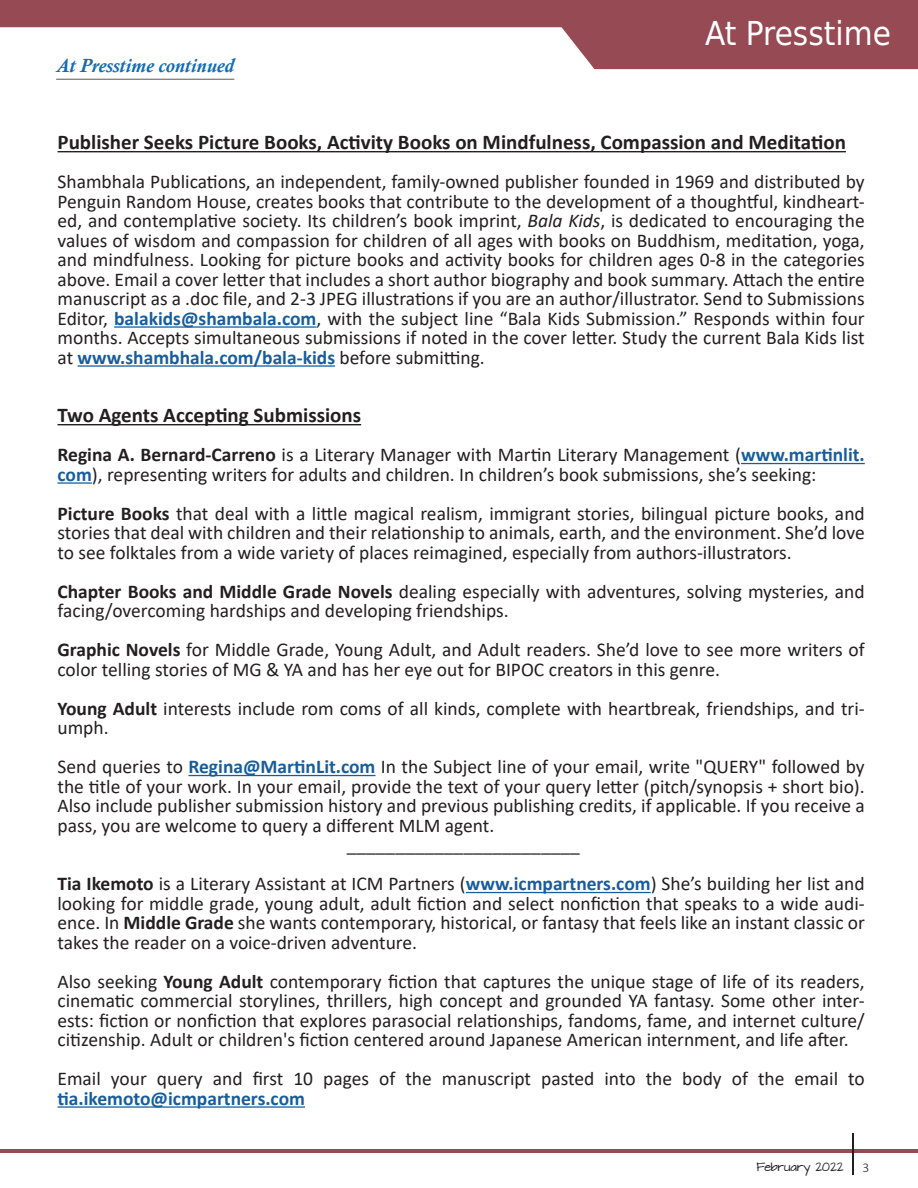
<style>
.page{position:relative;width:918px;height:1188px;background:#fff}
.page>*{position:absolute;margin:0;border:0;box-sizing:border-box;transform-origin:0 0}
.t1{font:33px "DejaVu Sans Condensed";color:#fff}
.At_Presstime_Paragra{font:700 21px "Calibri";color:#231f20}
.At_Presstime_Paragra-2{font:19.5px/19.5px "Calibri";color:#231f20;text-align:justify}
.t2{font:italic 700 19.5px "Calisto";color:#126cb3}
.t3{font:300 13.5px "Calibri";color:#231f20}
.t4{font:10.2px "Architects Daughter";color:#231f20}
.s1{font-style:italic}
.s2{font-weight:700;color:#175d9e}
.s3{font-weight:700}
</style>
<div class="page">
<svg style="left:0;top:0;width:918px;height:69px;fill:#964a53"></svg>
<hr style="left:0;top:1149px;width:918px;height:4px;background:#964a53">
<hr style="left:852px;top:1133px;width:2px;height:42px;background:#231f20">
<hr style="left:56px;top:79px;width:178px;height:1px;background:#57585a">
<hr style="left:58px;top:151px;width:788px;height:1px;background:#231f20">
<hr style="left:114px;top:326px;width:202px;height:2px;background:#175d9e">
<hr style="left:78px;top:365px;width:257px;height:2px;background:#175d9e">
<hr style="left:58px;top:424px;width:303px;height:1px;background:#231f20">
<hr style="left:741px;top:463px;width:124px;height:1px;background:#175d9e">
<hr style="left:58px;top:482px;width:34px;height:2px;background:#175d9e">
<hr style="left:188px;top:775px;width:188px;height:1px;background:#175d9e">
<hr style="left:466px;top:892px;width:185px;height:1px;background:#175d9e">
<hr style="left:58px;top:1106px;width:247px;height:2px;background:#175d9e">
<p class="t2" style="left:56px;top:54px;width:180px">At Presstime continued</p>
<p class="t1" style="left:705px;top:6px;width:187px">At Presstime</p>
<p class="At_Presstime_Paragra" style="left:58px;top:128px;width:790px">Publisher Seeks Picture Books, Activity Books on Mindfulness, Compassion and Meditation</p>
<p class="At_Presstime_Paragra-2" style="left:58px;top:172px;width:809px">Shambhala Publications, an independent, family-owned publisher founded in 1969 and distributed by Penguin Random House, creates books that contribute to the development of a thoughtful, kindheart&shy;ed, and contemplative society. Its children’s book imprint, <span class="s1">Bala Kids</span>, is dedicated to encouraging the values of wisdom and compassion for children of all ages with books on Buddhism, meditation, yoga, and mindfulness. Looking for picture books and activity books for children ages 0-8 in the categories above. Email a cover letter that includes a short author biography and book summary. Attach the entire manuscript as a .doc file, and 2-3 JPEG illustrations if you are an author/illustrator. Send to Submissions Editor, <span class="s2">balakids@shambala.com</span>, with the subject line “Bala Kids Submission.” Responds within four months. Accepts simultaneous submissions if noted in the cover letter. Study the current Bala Kids list at <span class="s2">www.shambhala.com/bala-kids</span> before submitting.</p>
<p class="At_Presstime_Paragra" style="left:58px;top:401px;width:305px">Two Agents Accepting Submissions</p>
<p class="At_Presstime_Paragra-2" style="left:58px;top:445px;width:809px"><span class="s3">Regina A. Bernard-Carreno</span> is a Literary Manager with Martin Literary Management (<span class="s2">www.martinlit. com</span>), representing writers for adults and children. In children’s book submissions, she’s seeking:</p>
<p class="At_Presstime_Paragra-2" style="left:58px;top:503px;width:809px"><span class="s3">Picture Books</span> that deal with a little magical realism, immigrant stories, bilingual picture books, and stories that deal with children and their relationship to animals, earth, and the environment. She’d love to see folktales from a wide variety of places reimagined, especially from authors-illustrators.</p>
<p class="At_Presstime_Paragra-2" style="left:58px;top:581px;width:809px"><span class="s3">Chapter Books and Middle Grade Novels</span> dealing especially with adventures, solving mysteries, and facing/overcoming hardships and developing friendships.</p>
<p class="At_Presstime_Paragra-2" style="left:58px;top:640px;width:809px"><span class="s3">Graphic Novels</span> for Middle Grade, Young Adult, and Adult readers. She’d love to see more writers of color telling stories of MG &amp; YA and has her eye out for BIPOC creators in this genre.</p>
<p class="At_Presstime_Paragra-2" style="left:58px;top:698px;width:809px"><span class="s3">Young Adult</span> interests include rom coms of all kinds, complete with heartbreak, friendships, and tri&shy;umph.</p>
<p class="At_Presstime_Paragra-2" style="left:58px;top:757px;width:809px">Send queries to <span class="s2">Regina@MartinLit.com</span> In the Subject line of your email, write "QUERY" followed by the title of your work. In your email, provide the text of your query letter (pitch/synopsis + short bio).<br>Also include publisher submission history and previous publishing credits, if applicable. If you receive a pass, you are welcome to query a different MLM agent.</p>
<p class="At_Presstime_Paragra-2" style="left:347px;top:835px;width:235px">________________________</p>
<p class="At_Presstime_Paragra-2" style="left:58px;top:874px;width:809px"><span class="s3">Tia Ikemoto</span> is a Literary Assistant at ICM Partners (<span class="s2">www.icmpartners.com</span>) She’s building her list and looking for middle grade, young adult, adult fiction and select nonfiction that speaks to a wide audi&shy;ence. In <span class="s3">Middle Grade</span> she wants contemporary, historical, or fantasy that feels like an instant classic or takes the reader on a voice-driven adventure.</p>
<p class="At_Presstime_Paragra-2" style="left:58px;top:971px;width:809px">Also seeking <span class="s3">Young Adult</span> contemporary fiction that captures the unique stage of life of its readers, cinematic commercial storylines, thrillers, high concept and grounded YA fantasy. Some other inter&shy;ests: fiction or nonfiction that explores parasocial relationships, fandoms, fame, and internet culture/ citizenship. Adult or children's fiction centered around Japanese American internment, and life after.</p>
<p class="At_Presstime_Paragra-2" style="left:58px;top:1069px;width:809px">Email your query and first 10 pages of the manuscript pasted into the body of the email to <span class="s2">tia.ikemoto@icmpartners.com</span></p>
<p class="t4" style="left:757px;top:1159px;width:88px">February 2022</p>
<p class="t3" style="left:862px;top:1159px;width:8px">3</p>
</div>
